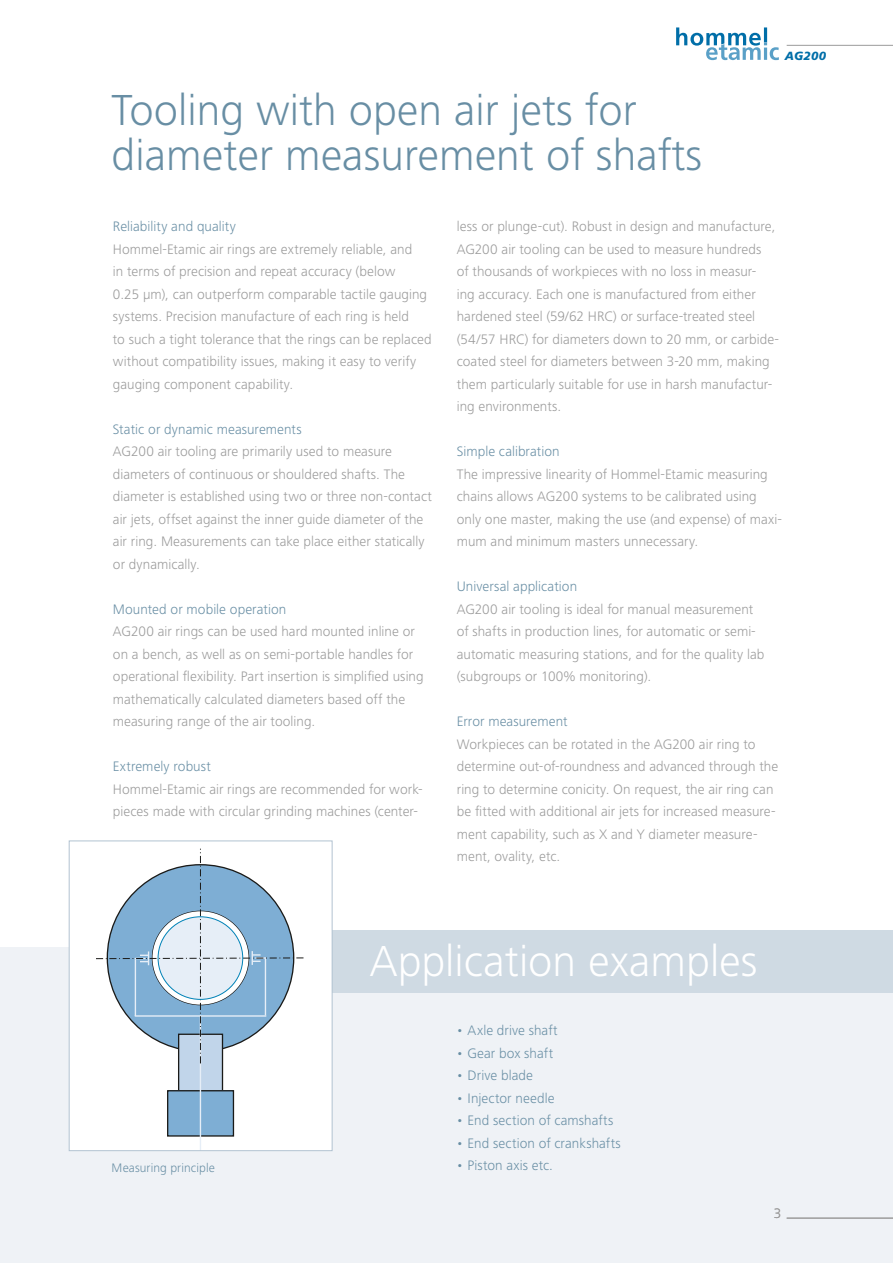
<style>
.page{position:relative;width:893px;height:1263px;background:#fff}
.page>*{position:absolute;margin:0;border:0;box-sizing:border-box;transform-origin:0 0}
.t1{font:300 45px/45px "Frutiger Next LT";color:#688ea4}
.t2{font:300 45px "Frutiger Next LT";color:#fff}
.t3{font:300 14.25px/22.5px "Frutiger Next LT";letter-spacing:.005em;color:#9a9a9a}
.t4{font:300 14.25px "Frutiger Next LT";letter-spacing:.005em;color:#688ea4}
.t5{font:300 12.75px "Frutiger Next LT";letter-spacing:.01em;color:#688ea4}
.t6{font:italic 900 11.85px "Frutiger";letter-spacing:.025em;color:#006ea8}
</style>
<div class="page">
<div style="left:0;top:947px;width:893px;height:316px;background:#eff2f6"></div>
<hr style="left:787px;top:1218px;width:106px;height:1px;background:#9a9a9a">
<div style="left:296px;top:930px;width:597px;height:62px;background:#cfdae3"></div>
<div style="left:69px;top:841px;width:263px;height:310px;background:#fff"></div>
<div style="left:179px;top:1034px;width:43px;height:62px;background:#c1d5ea"></div>
<div style="left:178px;top:1033px;width:45px;height:64px;border:1px solid #1a1a18"></div>
<div style="left:168px;top:1091px;width:65px;height:45px;background:#7eaed4"></div>
<div style="left:167px;top:1090px;width:67px;height:46px;border:1px solid #1a1a18"></div>
<hr style="left:200px;top:1015px;width:1px;height:136px;background:#e6eef7">
<svg style="left:96px;top:849px;width:208px;height:214px"></svg>
<div style="left:69px;top:840px;width:263px;height:311px;border:1px solid #b2c3d1"></div>
<svg style="left:676px;top:27px;width:103px;height:33px"></svg>
<hr style="left:787px;top:45px;width:106px;height:1px;background:#9a9a9a">
<h1 class="t1" style="left:112px;top:88px;width:592px">Tooling with open air jets for diameter measurement of shafts</h1>
<p class="t6" style="left:785px;top:49px;width:43px">AG200</p>
<p class="t4" style="left:113px;top:218px;width:124px">Reliability and quality</p>
<p class="t3" style="left:113px;top:238px;width:320px">Hommel-Etamic air rings are extremely reliable, and<br>in terms of precision and repeat accuracy (below<br>0.25 µm), can outperform comparable tactile gauging systems. Precision manufacture of each ring is held<br>to such a tight tolerance that the rings can be replaced without compatibility issues, making it easy to verify gauging component capability.</p>
<p class="t4" style="left:113px;top:421px;width:190px">Static or dynamic measurements</p>
<p class="t3" style="left:113px;top:440px;width:321px">AG200 air tooling are primarily used to measure diameters of continuous or shouldered shafts. The diameter is established using two or three non-contact air jets, offset against the inner guide diameter of the air ring. Measurements can take place either statically or dynamically.</p>
<p class="t4" style="left:113px;top:601px;width:175px">Mounted or mobile operation</p>
<p class="t3" style="left:113px;top:620px;width:312px">AG200 air rings can be used hard mounted inline or on a bench, as well as on semi-portable handles for operational flexibility. Part insertion is simplified using mathematically calculated diameters based off the measuring range of the air tooling.</p>
<p class="t4" style="left:113px;top:758px;width:99px">Extremely robust</p>
<p class="t3" style="left:113px;top:778px;width:311px">Hommel-Etamic air rings are recommended for work&shy;pieces made with circular grinding machines (center-</p>
<p class="t3" style="left:457px;top:215px;width:324px">less or plunge-cut). Robust in design and manufacture, AG200 air tooling can be used to measure hundreds<br>of thousands of workpieces with no loss in measur-<br>ing accuracy. Each one is manufactured from either hardened steel (59/62 HRC) or surface-treated steel (54/57 HRC) for diameters down to 20 mm, or carbide&shy;coated steel for diameters between 3-20 mm, making them particularly suitable for use in harsh manufactur&shy;ing environments.</p>
<p class="t4" style="left:457px;top:443px;width:104px">Simple calibration</p>
<p class="t3" style="left:457px;top:463px;width:327px">The impressive linearity of Hommel-Etamic measuring chains allows AG200 systems to be calibrated using only one master, making the use (and expense) of maxi&shy;mum and minimum masters unnecessary.</p>
<p class="t4" style="left:457px;top:578px;width:122px">Universal application</p>
<p class="t3" style="left:457px;top:598px;width:309px">AG200 air tooling is ideal for manual measurement of shafts in production lines, for automatic or semi&shy;automatic measuring stations, and for the quality lab (subgroups or 100% monitoring).</p>
<p class="t4" style="left:457px;top:713px;width:112px">Error measurement</p>
<p class="t3" style="left:457px;top:733px;width:323px">Workpieces can be rotated in the AG200 air ring to determine out-of-roundness and advanced through the ring to determine conicity. On request, the air ring can be fitted with additional air jets for increased measure&shy;ment capability, such as X and Y diameter measure&shy;ment, ovality, etc.</p>
<p class="t5" style="left:112px;top:1161px;width:105px">Measuring principle</p>
<h1 class="t2" style="left:370px;top:936px;width:389px">Application examples</h1>
<p class="t4" style="left:456px;top:1022px;width:103px">• Axle drive shaft</p>
<p class="t4" style="left:456px;top:1045px;width:98px">• Gear box shaft</p>
<p class="t4" style="left:456px;top:1067px;width:78px">• Drive blade</p>
<p class="t4" style="left:456px;top:1090px;width:100px">• Injector needle</p>
<p class="t4" style="left:456px;top:1112px;width:159px">• End section of camshafts</p>
<p class="t4" style="left:456px;top:1135px;width:166px">• End section of crankshafts</p>
<p class="t4" style="left:456px;top:1157px;width:98px">• Piston axis etc.</p>
<p class="t3" style="left:774px;top:1202px;width:9px">3</p>
</div>
